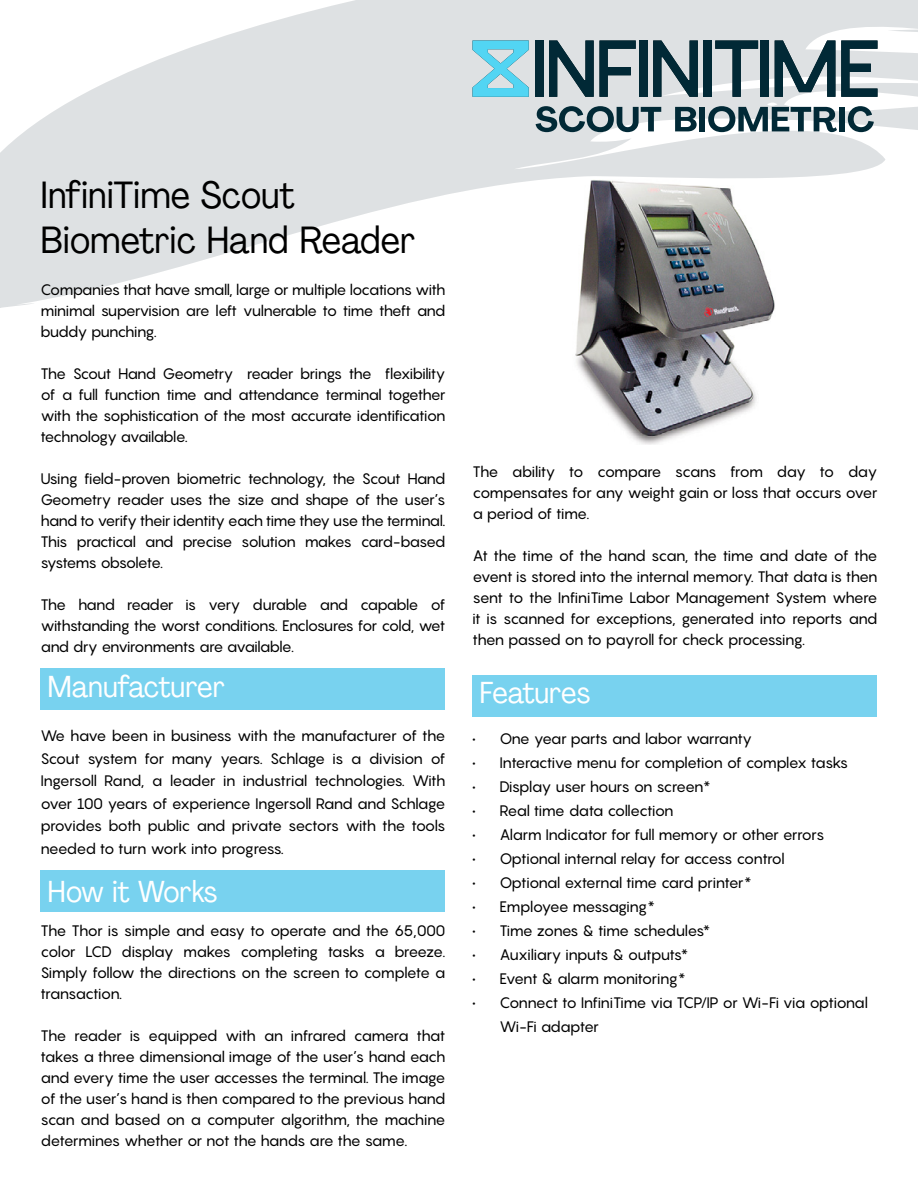
<style>
.page{position:relative;width:918px;height:1188px;background:#fff}
.page>*{position:absolute;margin:0;border:0;box-sizing:border-box;transform-origin:0 0}
.t1{font:condensed 37.5px/45px "Agrandir";color:#000}
.t2{font:condensed 30px "Agrandir";color:#fff}
.t3{font:15px/21px "Pangram";letter-spacing:-.06em;color:#000;text-align:justify}
</style>
<div class="page">
<svg style="left:0;top:0;width:918px;height:308px;fill:#dee1e3"></svg>
<svg style="left:911px;top:83px;width:7px;height:5px"></svg>
<div style="left:40px;top:870px;width:406px;height:42px;background:#78d2ef"></div>
<div style="left:40px;top:668px;width:406px;height:41px;background:#78d2ef"></div>
<div style="left:472px;top:675px;width:406px;height:41px;background:#78d2ef"></div>
<svg style="left:536px;top:106px;width:125px;height:26px;background:#798d94"></svg>
<svg style="left:675px;top:107px;width:22px;height:24px"></svg>
<div style="left:699px;top:107px;width:6px;height:24px;background:#012936"></div>
<svg style="left:708px;top:106px;width:129px;height:26px"></svg>
<div style="left:839px;top:107px;width:6px;height:24px;background:#012936"></div>
<svg style="left:848px;top:106px;width:26px;height:26px"></svg>
<img style="left:573px;top:180px;width:203px;height:265px">
<div style="left:535px;top:41px;width:8px;height:56px;background:#012936"></div>
<svg style="left:549px;top:41px;width:45px;height:56px;background:#647b83"></svg>
<svg style="left:600px;top:41px;width:36px;height:56px;background:#7f9298"></svg>
<div style="left:639px;top:41px;width:8px;height:56px;background:#012936"></div>
<svg style="left:653px;top:41px;width:45px;height:56px;background:#647b83"></svg>
<div style="left:704px;top:41px;width:8px;height:56px;background:#012936"></div>
<svg style="left:715px;top:41px;width:43px;height:56px;background:#9ba9af"></svg>
<div style="left:761px;top:41px;width:8px;height:56px;background:#012936"></div>
<svg style="left:775px;top:41px;width:60px;height:56px;background:#73888f"></svg>
<svg style="left:841px;top:41px;width:37px;height:56px;background:#687f86"></svg>
<svg style="left:472px;top:40px;width:57px;height:57px;background:#87d5e8"></svg>
<h1 class="t1" style="left:40px;top:172px;width:376px">InfiniTime Scout<br>Biometric Hand Reader</h1>
<p class="t3" style="left:40px;top:279px;width:407px">Companies that have small, large or multiple locations with minimal supervision are left vulnerable to time theft and buddy punching.</p>
<p class="t3" style="left:40px;top:363px;width:407px">The Scout Hand Geometry reader brings the flexibility of a full function time and attendance terminal together with the sophistication of the most accurate identification technology available.</p>
<p class="t3" style="left:40px;top:468px;width:407px">Using field-proven biometric technology, the Scout Hand Geometry reader uses the size and shape of the user’s hand to verify their identity each time they use the terminal.<br>This practical and precise solution makes card-based systems obsolete.</p>
<p class="t3" style="left:40px;top:594px;width:407px">The hand reader is very durable and capable of withstanding the worst conditions. Enclosures for cold, wet and dry environments are available.</p>
<p class="t3" style="left:472px;top:461px;width:407px">The ability to compare scans from day to day compensates for any weight gain or loss that occurs over a period of time.</p>
<p class="t3" style="left:472px;top:545px;width:407px">At the time of the hand scan, the time and date of the event is stored into the internal memory. That data is then sent to the InfiniTime Labor Management System where it is scanned for exceptions, generated into reports and then passed on to payroll for check processing.</p>
<h2 class="t2" style="left:48px;top:668px;width:179px">Manufacturer</h2>
<h2 class="t2" style="left:480px;top:674px;width:112px">Features</h2>
<p class="t3" style="left:472px;top:728px;width:281px">• One year parts and labor warranty</p>
<p class="t3" style="left:472px;top:752px;width:377px">• Interactive menu for completion of complex tasks</p>
<p class="t3" style="left:472px;top:776px;width:240px">• Display user hours on screen*</p>
<p class="t3" style="left:472px;top:800px;width:203px">• Real time data collection</p>
<p class="t3" style="left:472px;top:824px;width:353px">• Alarm Indicator for full memory or other errors</p>
<p class="t3" style="left:472px;top:848px;width:314px">• Optional internal relay for access control</p>
<p class="t3" style="left:472px;top:872px;width:281px">• Optional external time card printer*</p>
<p class="t3" style="left:472px;top:896px;width:184px">• Employee messaging*</p>
<p class="t3" style="left:472px;top:920px;width:239px">• Time zones &amp; time schedules*</p>
<p class="t3" style="left:472px;top:944px;width:217px">• Auxiliary inputs &amp; outputs*</p>
<p class="t3" style="left:472px;top:968px;width:215px">• Event &amp; alarm monitoring*</p>
<p class="t3" style="left:500px;top:990px;width:370px;line-height:24px;text-indent:-27px">• Connect to InfiniTime via TCP/IP or Wi-Fi via optional<br>Wi-Fi adapter</p>
<p class="t3" style="left:40px;top:724px;width:407px;line-height:22.5px">We have been in business with the manufacturer of the Scout system for many years. Schlage is a division of Ingersoll Rand, a leader in industrial technologies. With over 100 years of experience Ingersoll Rand and Schlage provides both public and private sectors with the tools needed to turn work into progress.</p>
<h2 class="t2" style="left:48px;top:873px;width:172px">How it Works</h2>
<p class="t3" style="left:40px;top:920px;width:407px">The Thor is simple and easy to operate and the 65,000 color LCD display makes completing tasks a breeze.<br>Simply follow the directions on the screen to complete a transaction.</p>
<p class="t3" style="left:40px;top:1025px;width:407px">The reader is equipped with an infrared camera that takes a three dimensional image of the user’s hand each and every time the user accesses the terminal. The image of the user’s hand is then compared to the previous hand scan and based on a computer algorithm, the machine determines whether or not the hands are the same.</p>
</div>
